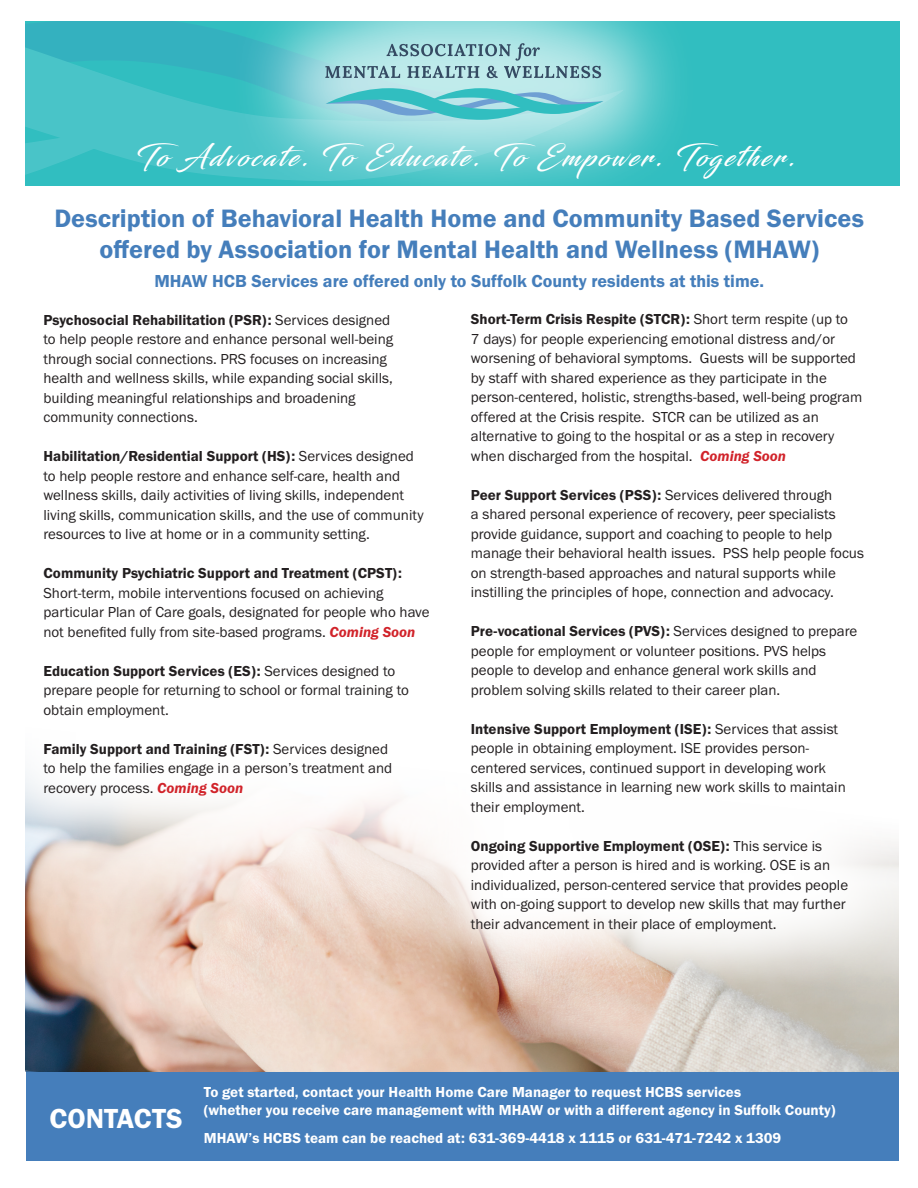
<style>
.page{position:relative;width:918px;height:1188px;background:#fff}
.page>*{position:absolute;margin:0;border:0;box-sizing:border-box;transform-origin:0 0}
.t1{font:28.5px "Franklin Gothic URW Dem";color:#fff}
.t2{font:27.6px "Blacksword";letter-spacing:.1em;color:#fff}
.t3{font:26.1px/31.3px "Franklin Gothic URW Dem";color:#457ebb;text-align:center}
.t4{font:18px "Franklin Gothic URW Dem";color:#457ebb}
.t5{font:15px/19.5px "Franklin Gothic URW Boo";color:#231f20}
.t6{font:15px "Franklin Gothic URW Dem";color:#231f20}
.t7{font:15px/18px "Franklin Gothic URW Dem";color:#fff}
.s1{font-family:"Franklin Gothic URW Boo"}
.s2{font-family:"Franklin Gothic URW Dem Ita";color:#d1232a}
</style>
<div class="page">
<div style="left:26px;top:1071px;width:873px;height:90px;background:#457ebb"></div>
<img style="left:26px;top:1007px;width:873px;height:64px">
<div style="left:25px;top:22px;width:875px;height:164px;background:#31bec0"></div>
<svg style="left:26px;top:22px;width:203px;height:154px;fill:#49c4c8"></svg>
<div style="left:229px;top:0;width:470px;height:216px;background:#fff;opacity:.7"></div>
<svg style="left:326px;top:88px;width:277px;height:32px"></svg>
<svg style="left:325px;top:43px;width:276px;height:35px;background:#97c6cb"></svg>
<svg style="left:25px;top:772px;width:874px;height:235px"></svg>
<h2 class="t2" style="left:136px;top:140px;width:661px">To Advocate. To Educate. To Empower. Together.</h2>
<h3 class="t3" style="left:54px;top:202px;width:811px">Description of Behavioral Health Home and Community Based Services offered by Association for Mental Health and Wellness (MHAW)</h3>
<p class="t4" style="left:154px;top:270px;width:611px">MHAW HCB Services are offered only to Suffolk County residents at this time.</p>
<p class="t6" style="left:44px;top:311px;width:348px">Psychosocial Rehabilitation (PSR): <span class="s1">Services designed</span></p>
<p class="t5" style="left:44px;top:329px;width:351px">to help people restore and enhance personal well-being through social connections. PRS focuses on increasing health and wellness skills, while expanding social skills, building meaningful relationships and broadening community connections.</p>
<p class="t6" style="left:44px;top:447px;width:372px">Habilitation/Residential Support (HS): <span class="s1">Services designed</span></p>
<p class="t5" style="left:44px;top:466px;width:382px">to help people restore and enhance self-care, health and wellness skills, daily activities of living skills, independent living skills, communication skills, and the use of community resources to live at home or in a community setting.</p>
<p class="t6" style="left:44px;top:564px;width:360px">Community Psychiatric Support and Treatment (CPST):</p>
<p class="t5" style="left:44px;top:583px;width:388px">Short-term, mobile interventions focused on achieving particular Plan of Care goals, designated for people who have not benefited fully from site-based programs. <span class="s2">Coming Soon</span></p>
<p class="t6" style="left:44px;top:662px;width:353px">Education Support Services (ES): <span class="s1">Services designed to</span></p>
<p class="t5" style="left:44px;top:680px;width:367px">prepare people for returning to school or formal training to obtain employment.</p>
<p class="t6" style="left:44px;top:740px;width:346px">Family Support and Training (FST): <span class="s1">Services designed</span></p>
<p class="t5" style="left:44px;top:758px;width:350px">to help the families engage in a person’s treatment and recovery process. <span class="s2">Coming Soon</span></p>
<p class="t6" style="left:471px;top:310px;width:379px">Short-Term Crisis Respite (STCR): <span class="s1">Short term respite (up to</span></p>
<p class="t5" style="left:471px;top:329px;width:393px">7 days) for people experiencing emotional distress and/or worsening of behavioral symptoms. Guests will be supported by staff with shared experience as they participate in the person-centered, holistic, strengths-based, well-being program offered at the Crisis respite. STCR can be utilized as an alternative to going to the hospital or as a step in recovery when discharged from the hospital. <span class="s2">Coming Soon</span></p>
<p class="t6" style="left:471px;top:485px;width:363px">Peer Support Services (PSS): <span class="s1">Services delivered through</span></p>
<p class="t5" style="left:471px;top:504px;width:395px">a shared personal experience of recovery, peer specialists provide guidance, support and coaching to people to help manage their behavioral health issues. PSS help people focus on strength-based approaches and natural supports while instilling the principles of hope, connection and advocacy.</p>
<p class="t6" style="left:471px;top:622px;width:388px">Pre-vocational Services (PVS): <span class="s1">Services designed to prepare</span></p>
<p class="t5" style="left:471px;top:641px;width:357px">people for employment or volunteer positions. PVS helps people to develop and enhance general work skills and problem solving skills related to their career plan.</p>
<p class="t6" style="left:471px;top:719px;width:369px">Intensive Support Employment (ISE): <span class="s1">Services that assist</span></p>
<p class="t5" style="left:471px;top:738px;width:376px">people in obtaining employment. ISE provides person&shy;centered services, continued support in developing work skills and assistance in learning new work skills to maintain their employment.</p>
<p class="t6" style="left:471px;top:836px;width:353px">Ongoing Supportive Employment (OSE): <span class="s1">This service is</span></p>
<p class="t5" style="left:471px;top:855px;width:379px">provided after a person is hired and is working. OSE is an individualized, person-centered service that provides people with on-going support to develop new skills that may further their advancement in their place of employment.</p>
<h1 class="t1" style="left:50px;top:1101px;width:135px">CONTACTS</h1>
<p class="t7" style="left:204px;top:1083px;width:633px">To get started, contact your Health Home Care Manager to request HCBS services<br>(whether you receive care management with MHAW or with a different agency in Suffolk County)</p>
<p class="t7" style="left:204px;top:1129px;width:579px">MHAW’s HCBS team can be reached at: 631-369-4418 x 1115 or 631-471-7242 x 1309</p>
</div>
